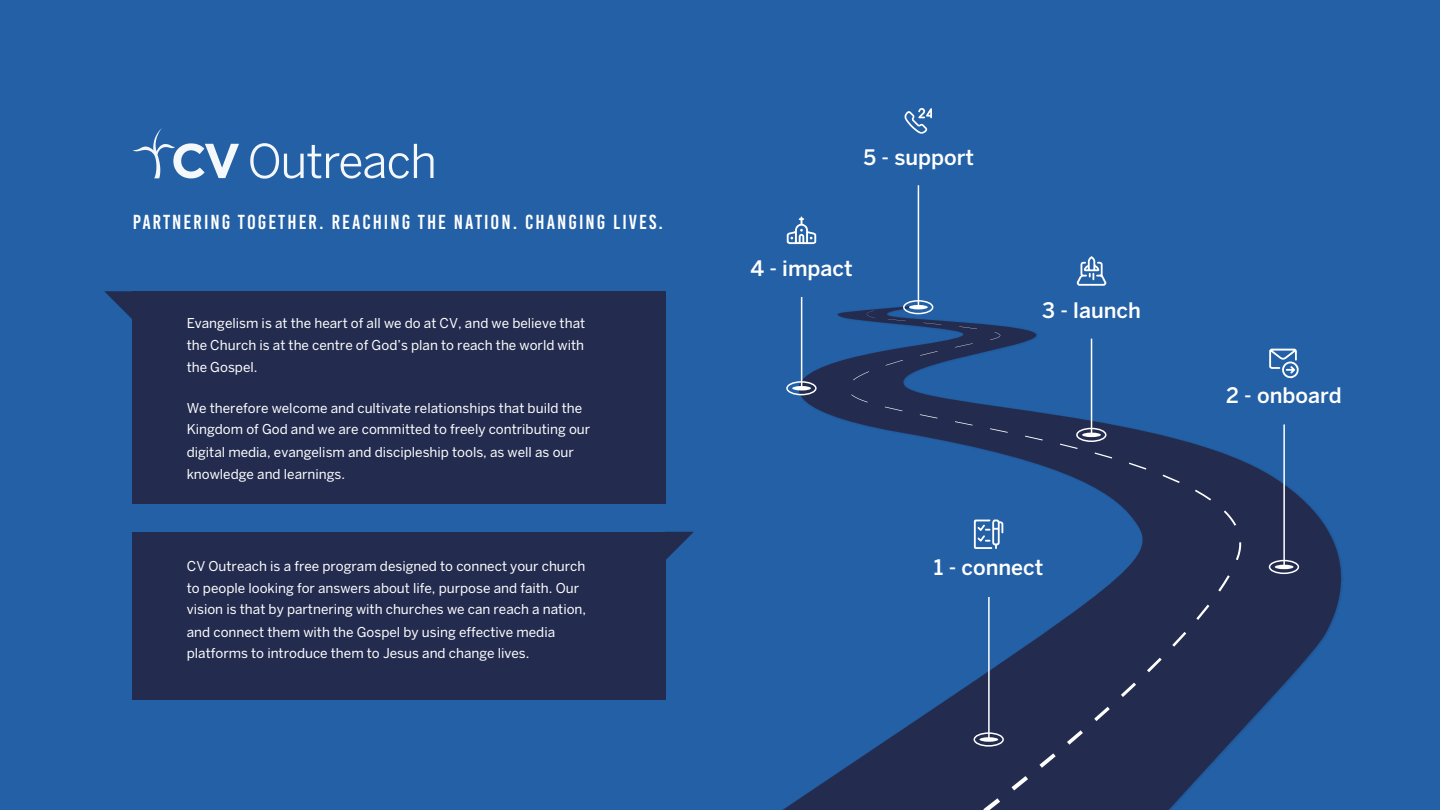
<style>
.page{position:relative;width:1440px;height:810px;background:#2360a6}
.page>*{position:absolute;margin:0;border:0;box-sizing:border-box;transform-origin:0 0}
.t1{font:500 21.23px "Benton Sans";color:#fff}
.t2{font:20.25px "Bebas Kai";letter-spacing:.1em;color:#fff}
.t3{font:13.5px/21.9px "Benton Sans";color:#fff}
</style>
<div class="page">
<svg style="left:783px;top:306px;width:559px;height:504px"></svg>
<svg style="left:867px;top:311px;width:8px;height:7px"></svg>
<svg style="left:888px;top:319px;width:18px;height:2px"></svg>
<svg style="left:924px;top:323px;width:17px;height:2px"></svg>
<svg style="left:959px;top:326px;width:18px;height:3px"></svg>
<svg style="left:990px;top:332px;width:10px;height:8px"></svg>
<svg style="left:955px;top:343px;width:18px;height:4px"></svg>
<svg style="left:920px;top:351px;width:18px;height:5px"></svg>
<svg style="left:886px;top:360px;width:17px;height:6px"></svg>
<svg style="left:853px;top:371px;width:16px;height:9px"></svg>
<svg style="left:851px;top:394px;width:17px;height:8px"></svg>
<svg style="left:885px;top:407px;width:17px;height:4px"></svg>
<svg style="left:920px;top:414px;width:17px;height:4px"></svg>
<svg style="left:955px;top:421px;width:18px;height:5px"></svg>
<svg style="left:990px;top:428px;width:18px;height:5px"></svg>
<svg style="left:1025px;top:436px;width:18px;height:5px"></svg>
<svg style="left:1060px;top:444px;width:18px;height:5px"></svg>
<svg style="left:1095px;top:452px;width:17px;height:7px"></svg>
<svg style="left:1129px;top:463px;width:17px;height:7px"></svg>
<svg style="left:1163px;top:475px;width:17px;height:8px"></svg>
<svg style="left:1195px;top:490px;width:16px;height:10px"></svg>
<svg style="left:1224px;top:511px;width:12px;height:15px"></svg>
<svg style="left:1236px;top:542px;width:5px;height:18px"></svg>
<svg style="left:1218px;top:575px;width:12px;height:17px"></svg>
<svg style="left:1196px;top:605px;width:13px;height:15px"></svg>
<svg style="left:1172px;top:632px;width:14px;height:15px"></svg>
<svg style="left:1147px;top:658px;width:15px;height:14px"></svg>
<svg style="left:1121px;top:683px;width:15px;height:14px"></svg>
<svg style="left:1094px;top:707px;width:16px;height:14px"></svg>
<svg style="left:1067px;top:730px;width:16px;height:15px"></svg>
<svg style="left:1039px;top:753px;width:17px;height:15px"></svg>
<svg style="left:1012px;top:776px;width:16px;height:14px"></svg>
<svg style="left:983px;top:798px;width:17px;height:12px"></svg>
<svg style="left:1077px;top:256px;width:29px;height:30px"></svg>
<svg style="left:1269px;top:349px;width:30px;height:29px"></svg>
<svg style="left:974px;top:520px;width:29px;height:29px"></svg>
<svg style="left:787px;top:216px;width:29px;height:28px"></svg>
<hr style="left:988px;top:597px;width:2px;height:143px;background:#fff">
<div style="left:980px;top:737px;width:18px;height:5px;background:#fff;border-radius:50%"></div>
<div style="left:974px;top:732px;width:30px;height:15px;border:2px solid #fff;border-radius:50%"></div>
<hr style="left:1283px;top:424px;width:2px;height:143px;background:#fff">
<svg style="left:1275px;top:565px;width:19px;height:4px"></svg>
<div style="left:1269px;top:560px;width:30px;height:14px;border:2px solid #fff;border-radius:50%"></div>
<hr style="left:918px;top:185px;width:1px;height:122px;background:#fff">
<svg style="left:909px;top:305px;width:19px;height:4px"></svg>
<div style="left:903px;top:300px;width:30px;height:14px;border:2px solid #fff;border-radius:50%"></div>
<hr style="left:1091px;top:339px;width:1px;height:96px;background:#fff">
<svg style="left:1082px;top:433px;width:19px;height:4px"></svg>
<div style="left:1076px;top:428px;width:31px;height:14px;border:2px solid #fff;border-radius:50%"></div>
<hr style="left:801px;top:297px;width:1px;height:91px;background:#fff">
<svg style="left:792px;top:386px;width:19px;height:5px"></svg>
<div style="left:786px;top:381px;width:31px;height:14px;border:2px solid #fff;border-radius:50%"></div>
<svg style="left:905px;top:108px;width:27px;height:26px"></svg>
<svg style="left:133px;top:128px;width:106px;height:50px"></svg>
<svg style="left:250px;top:143px;width:184px;height:36px"></svg>
<div style="left:132px;top:291px;width:534px;height:213px;background:#242a4c"></div>
<svg style="left:104px;top:291px;width:28px;height:28px"></svg>
<div style="left:133px;top:532px;width:533px;height:168px;background:#242a4c"></div>
<svg style="left:666px;top:532px;width:28px;height:28px"></svg>
<h2 class="t2" style="left:133px;top:211px;width:532px">PARTNERING TOGETHER. REACHING THE NATION. CHANGING LIVES.</h2>
<p class="t3" style="left:187px;top:312px;width:400px;text-align:justify">Evangelism is at the heart of all we do at CV, and we believe that the Church is at the centre of God’s plan to reach the world with the Gospel.</p>
<p class="t3" style="left:187px;top:397px;width:405px;line-height:21px">We therefore welcome and cultivate relationships that build the<br>Kingdom of God and we are committed to freely contributing our</p>
<p class="t3" style="left:187px;top:441px;width:389px">digital media, evangelism and discipleship tools, as well as our knowledge and learnings.</p>
<p class="t3" style="left:187px;top:555px;width:401px;line-height:21.5px">CV Outreach is a free program designed to connect your church to people looking for answers about life, purpose and faith. Our vision is that by partnering with churches we can reach a nation,</p>
<p class="t3" style="left:187px;top:620px;width:370px">and connect them with the Gospel by using effective media platforms to introduce them to Jesus and change lives.</p>
<h1 class="t1" style="left:864px;top:145px;width:112px">5 - support</h1>
<h1 class="t1" style="left:750px;top:255px;width:104px">4 - impact</h1>
<h1 class="t1" style="left:1042px;top:298px;width:100px">3 - launch</h1>
<h1 class="t1" style="left:934px;top:555px;width:111px">1 - connect</h1>
<h1 class="t1" style="left:1226px;top:383px;width:117px">2 - onboard</h1>
</div>
